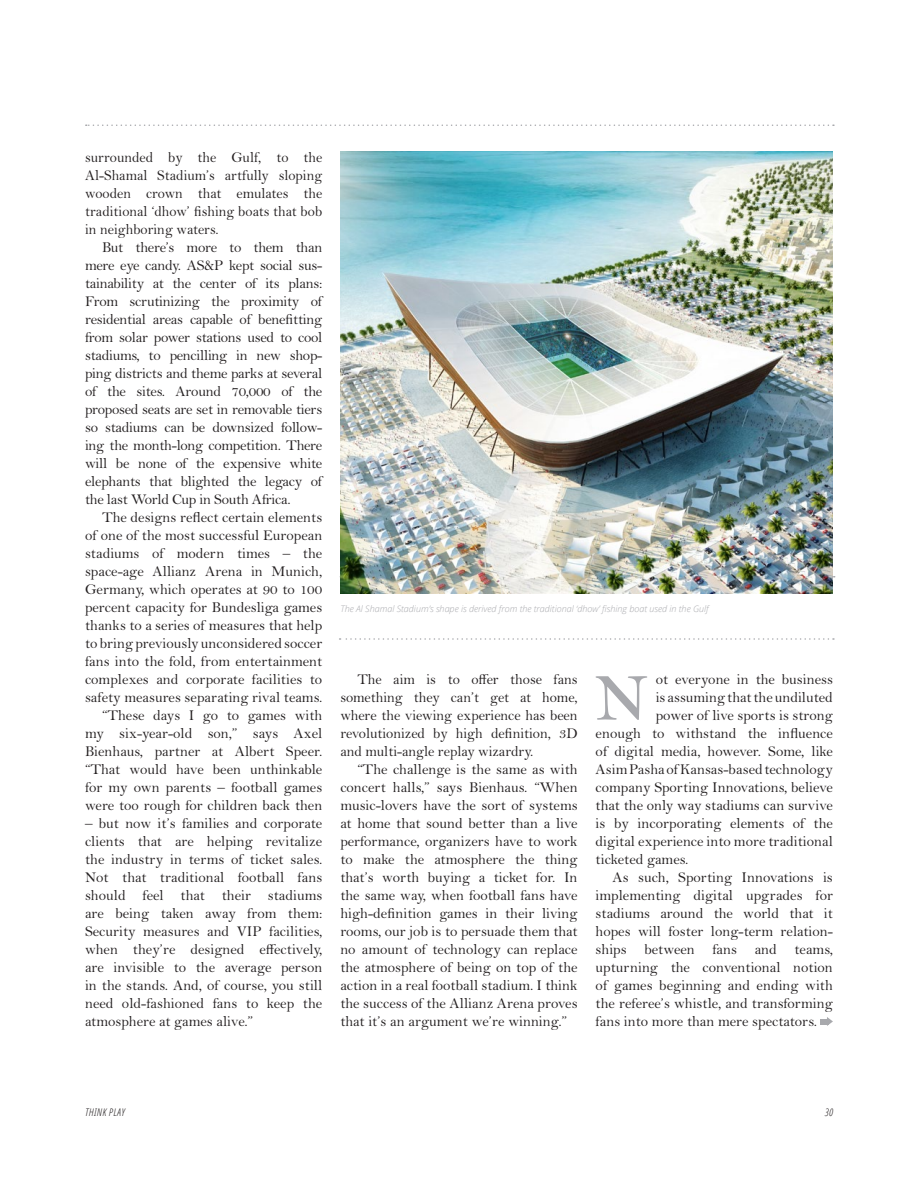
<style>
.page{position:relative;width:918px;height:1188px;background:#fff}
.page>*{position:absolute;margin:0;border:0;box-sizing:border-box;transform-origin:0 0}
.Feature_text_TABLET{font:15px/18px "Bell MT Std";color:#231f20;text-align:justify}
.Feature_first_para_T{font:15px "Bell MT Std";color:#231f20}
.t1{font:italic 300 condensed 10.5px "Open Sans";letter-spacing:.05em;color:#231f20}
.Feature_text{font:italic 300 9px "Open Sans";color:#a8a9ad}
</style>
<div class="page">
<svg style="left:86px;top:124px;width:748px;height:2px"></svg>
<svg style="left:340px;top:638px;width:494px;height:2px"></svg>
<svg style="left:827px;top:1017px;width:6px;height:9px"></svg>
<div style="left:821px;top:1019px;width:8px;height:5px;background:#a8a9ad"></div>
<svg style="left:596px;top:676px;width:51px;height:44px"></svg>
<img style="left:340px;top:151px;width:493px;height:443px">
<p class="Feature_text_TABLET" style="left:85px;top:148px;width:239px">surrounded by the Gulf, to the Al-Shamal Stadium’s artfully sloping wooden crown that emulates the traditional ‘dhow’ fishing boats that bob in neighboring waters.</p>
<p class="Feature_text_TABLET" style="left:85px;top:238px;width:239px;text-indent:17px">But there’s more to them than mere eye candy. AS&amp;P kept social sus&shy;tainability at the center of its plans:<br>From scrutinizing the proximity of residential areas capable of benefitting from solar power stations used to cool stadiums, to pencilling in new shop&shy;ping districts and theme parks at several of the sites. Around 70,000 of the proposed seats are set in removable tiers so stadiums can be downsized follow&shy;ing the month-long competition. There will be none of the expensive white elephants that blighted the legacy of the last World Cup in South Africa.</p>
<p class="Feature_text_TABLET" style="left:85px;top:508px;width:239px;text-indent:17px">The designs reflect certain elements of one of the most successful European stadiums of modern times – the space-age Allianz Arena in Munich, Germany, which operates at 90 to 100 percent capacity for Bundesliga games thanks to a series of measures that help to bring previously unconsidered soccer fans into the fold, from entertainment complexes and corporate facilities to safety measures separating rival teams.</p>
<p class="Feature_text_TABLET" style="left:85px;top:706px;width:239px;text-indent:17px">“These days I go to games with my six-year-old son,” says Axel Bienhaus, partner at Albert Speer. “That would have been unthinkable for my own parents – football games were too rough for children back then</p>
<p class="Feature_text_TABLET" style="left:85px;top:814px;width:239px">– but now it’s families and corporate clients that are helping revitalize the industry in terms of ticket sales.<br>Not that traditional football fans should feel that their stadiums are being taken away from them:<br>Security measures and VIP facilities, when they’re designed effectively, are invisible to the average person in the stands. And, of course, you still need old-fashioned fans to keep the atmosphere at games alive.”</p>
<p class="Feature_text" style="left:340px;top:603px;width:370px">The Al Shamal Stadium’s shape is derived from the traditional ‘dhow’ fishing boat used in the Gulf</p>
<p class="Feature_text_TABLET" style="left:340px;top:670px;width:239px;text-indent:17px">The aim is to offer those fans something they can’t get at home, where the viewing experience has been revolutionized by high definition, 3D and multi-angle replay wizardry.</p>
<p class="Feature_text_TABLET" style="left:340px;top:760px;width:239px;text-indent:17px">“The challenge is the same as with concert halls,” says Bienhaus. “When music-lovers have the sort of systems at home that sound better than a live performance, organizers have to work to make the atmosphere the thing that’s worth buying a ticket for. In the same way, when football fans have high-definition games in their living rooms, our job is to persuade them that no amount of technology can replace the atmosphere of being on top of the action in a real football stadium. I think the success of the Allianz Arena proves that it’s an argument we’re winning.”</p>
<p class="Feature_first_para_T" style="left:656px;top:671px;width:179px">ot everyone in the business</p>
<p class="Feature_first_para_T" style="left:656px;top:689px;width:179px">is assuming that the undiluted</p>
<p class="Feature_first_para_T" style="left:656px;top:707px;width:179px">power of live sports is strong</p>
<p class="Feature_first_para_T" style="left:596px;top:725px;width:239px">enough to withstand the influence</p>
<p class="Feature_first_para_T" style="left:596px;top:743px;width:239px">of digital media, however. Some, like</p>
<p class="Feature_first_para_T" style="left:596px;top:761px;width:239px">Asim Pasha of Kansas-based technology</p>
<p class="Feature_first_para_T" style="left:596px;top:779px;width:239px">company Sporting Innovations, believe</p>
<p class="Feature_first_para_T" style="left:596px;top:797px;width:239px">that the only way stadiums can survive</p>
<p class="Feature_first_para_T" style="left:596px;top:815px;width:239px">is by incorporating elements of the</p>
<p class="Feature_first_para_T" style="left:596px;top:833px;width:239px">digital experience into more traditional</p>
<p class="Feature_first_para_T" style="left:596px;top:851px;width:94px">ticketed games.</p>
<p class="Feature_text_TABLET" style="left:596px;top:868px;width:239px;text-indent:17px">As such, Sporting Innovations is implementing digital upgrades for stadiums around the world that it hopes will foster long-term relation&shy;ships between fans and teams, upturning the conventional notion of games beginning and ending with the referee’s whistle, and transforming fans into more than mere spectators.</p>
<p class="t1" style="left:85px;top:1105px;width:41px">THINK PLAY</p>
<p class="t1" style="left:825px;top:1105px;width:10px">30</p>
</div>
